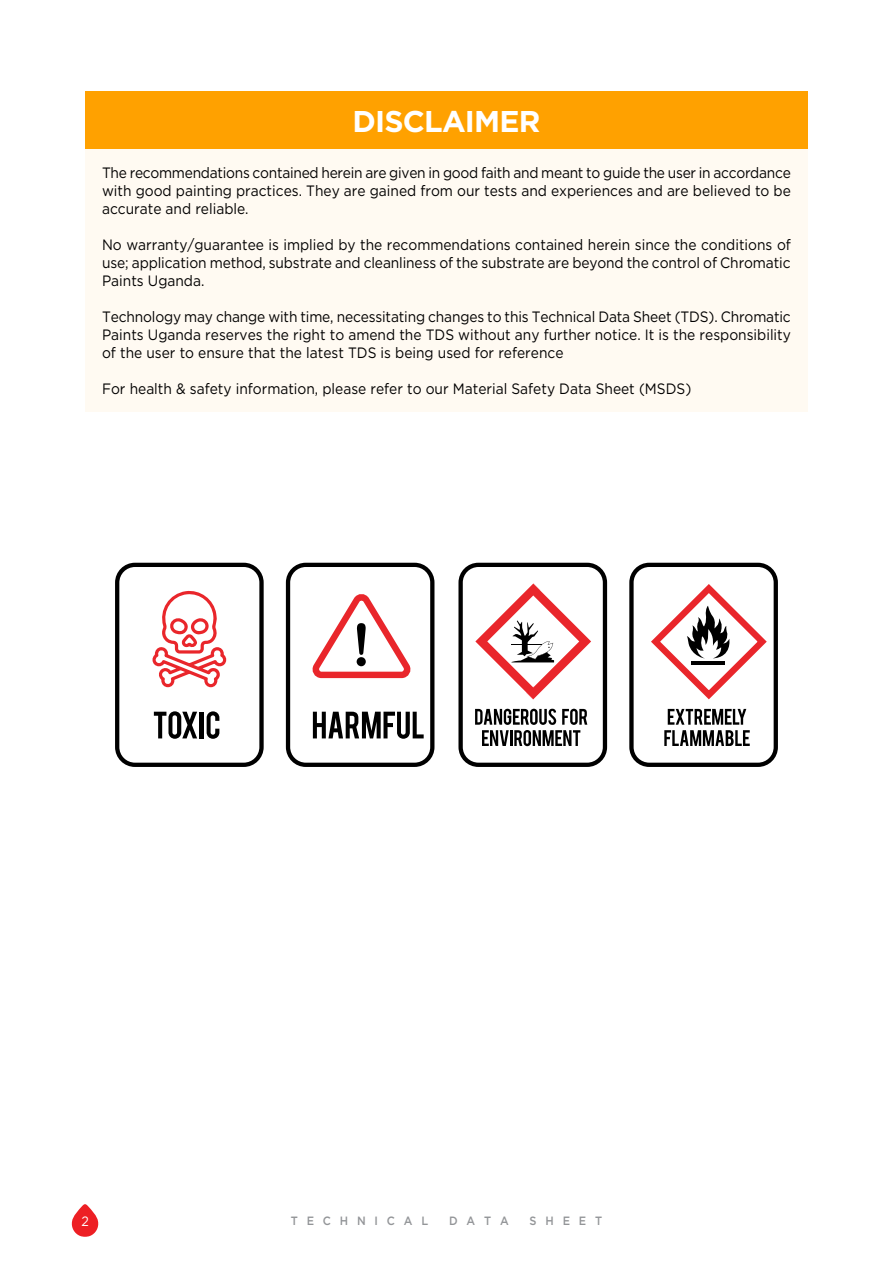
<style>
.page{position:relative;width:893px;height:1263px;background:#fff}
.page>*{position:absolute;margin:0;border:0;box-sizing:border-box;transform-origin:0 0}
.t1{font:700 30px "Gotham";letter-spacing:-.025em;color:#fff}
.t2{font:15px/18px "Gotham";color:#000;text-align:justify;scale:.92 1}
.t3{font:13.5px "Gotham";color:#fff;scale:.92 1}
.t4{font:500 12px "Gotham";letter-spacing:.8em;color:#939598;scale:.92 1}
</style>
<div class="page">
<svg style="left:71px;top:1204px;width:28px;height:33px"></svg>
<div style="left:85px;top:91px;width:723px;height:58px;background:#ffa100"></div>
<div style="left:85px;top:149px;width:723px;height:262px;background:#fffaf2"></div>
<div style="left:115px;top:563px;width:149px;height:204px;border:4px solid #000;border-radius:18px"></div>
<div style="left:286px;top:563px;width:148px;height:204px;border:4px solid #000;border-radius:18px"></div>
<svg style="left:152px;top:590px;width:75px;height:97px"></svg>
<svg style="left:154px;top:711px;width:43px;height:28px"></svg>
<hr style="left:200px;top:712px;width:4px;height:26px;background:#000">
<svg style="left:207px;top:711px;width:12px;height:28px"></svg>
<svg style="left:313px;top:712px;width:111px;height:27px"></svg>
<div style="left:458px;top:563px;width:149px;height:204px;border:4px solid #000;border-radius:18px"></div>
<div style="left:629px;top:563px;width:149px;height:204px;border:4px solid #000;border-radius:18px"></div>
<svg style="left:475px;top:709px;width:112px;height:37px"></svg>
<svg style="left:475px;top:584px;width:116px;height:115px"></svg>
<svg style="left:651px;top:584px;width:116px;height:162px"></svg>
<hr style="left:691px;top:661px;width:34px;height:4px;background:#000">
<svg style="left:312px;top:594px;width:99px;height:85px"></svg>
<div style="left:357px;top:657px;width:9px;height:9px;background:#000;border-radius:50%"></div>
<h1 class="t1" style="left:352px;top:102px;width:190px">DISCLAIMER</h1>
<p class="t2" style="left:102px;top:164px;width:750px">The recommendations contained herein are given in good faith and meant to guide the user in accordance with good painting practices. They are gained from our tests and experiences and are believed to be accurate and reliable.</p>
<p class="t2" style="left:102px;top:236px;width:750px">No warranty/guarantee is implied by the recommendations contained herein since the conditions of use; application method, substrate and cleanliness of the substrate are beyond the control of Chromatic Paints Uganda.</p>
<p class="t2" style="left:102px;top:308px;width:750px">Technology may change with time, necessitating changes to this Technical Data Sheet (TDS). Chromatic Paints Uganda reserves the right to amend the TDS without any further notice. It is the responsibility of the user to ensure that the latest TDS is being used for reference</p>
<p class="t2" style="left:102px;top:380px;width:642px">For health &amp; safety information, please refer to our Material Safety Data Sheet (MSDS)</p>
<p class="t3" style="left:81px;top:1212px;width:10px">2</p>
<p class="t4" style="left:291px;top:1213px;width:151px">TECHNICAL</p>
<p class="t4" style="left:449px;top:1213px;width:66px">DATA</p>
<p class="t4" style="left:530px;top:1213px;width:80px">SHEET</p>
</div>
